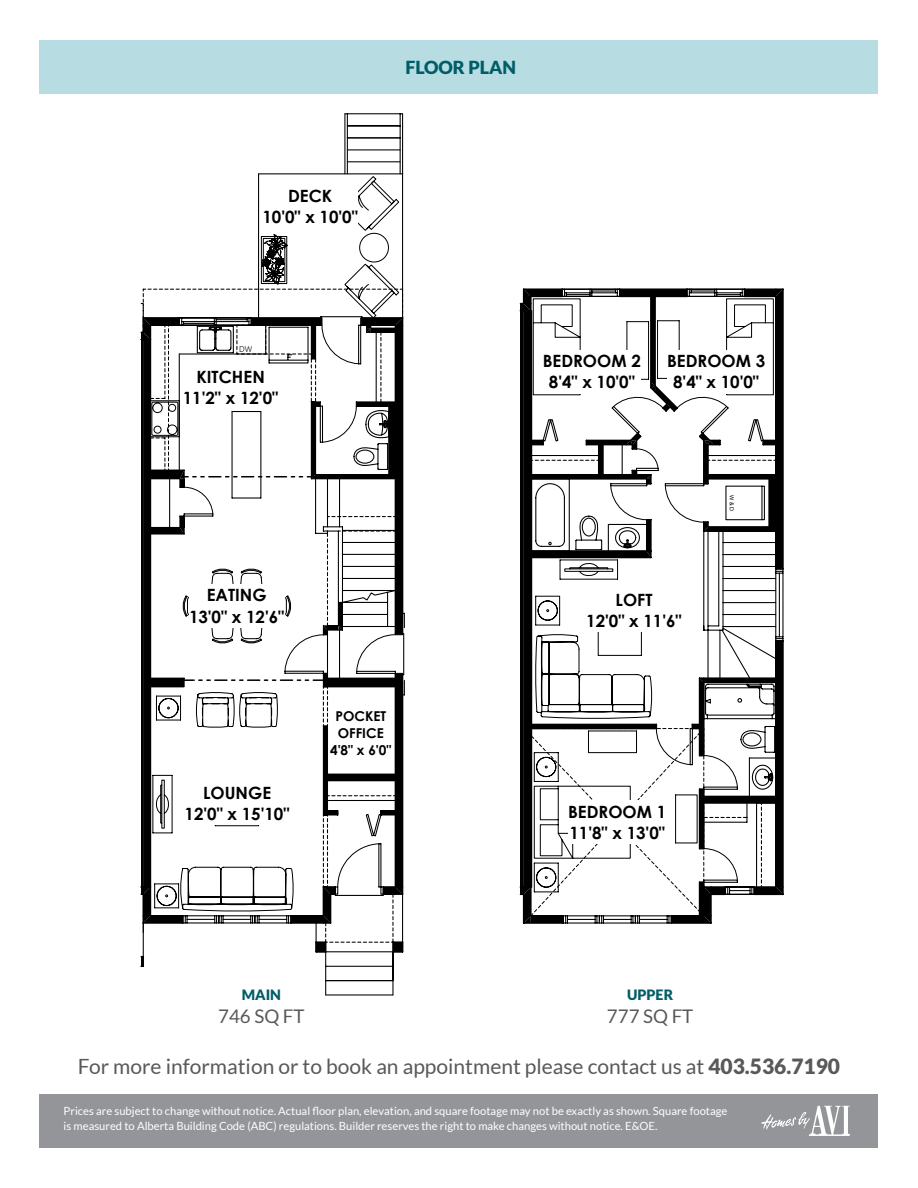
<style>
.page{position:relative;width:918px;height:1188px;background:#fff}
.page>*{position:absolute;margin:0;border:0;box-sizing:border-box;transform-origin:0 0}
.t1{font:21px "Lato";color:#58595b}
.t2{font:18.75px "Lato";color:#58595b}
.t3{font:900 18px "Lato";color:#005d67}
.t4{font:700 16.95px/21.6px "Century Gothic";color:#000;text-align:center}
.t5{font:900 14.25px "Lato";color:#005d67}
.t6{font:700 13.65px/17.2px "Century Gothic";color:#000;text-align:center}
.t7{font:11.25px/15.8px "Lato";color:#fff}
.t8{font:300 8.1px "Malgun Gothic";color:#000}
.t9{font:5.55px "Arial";color:#000}
.s1{font-weight:900}
</style>
<div class="page">
<div style="left:40px;top:1094px;width:838px;height:54px;background:#939598"></div>
<svg style="left:761px;top:1106px;width:89px;height:30px"></svg>
<div style="left:40px;top:40px;width:838px;height:54px;background:#b7dde2"></div>
<svg style="left:140px;top:113px;width:265px;height:883px"></svg>
<div style="left:359px;top:233px;width:30px;height:29px;border:1px solid #000;border-radius:50%"></div>
<div style="left:263px;top:185px;width:95px;height:43px;background:#fff"></div>
<div style="left:183px;top:366px;width:95px;height:43px;background:#fff"></div>
<div style="left:189px;top:584px;width:96px;height:44px;background:#fff"></div>
<div style="left:185px;top:782px;width:105px;height:43px;background:#fff"></div>
<div style="left:330px;top:707px;width:61px;height:52px;background:#fff"></div>
<svg style="left:519px;top:288px;width:265px;height:636px"></svg>
<div style="left:667px;top:350px;width:98px;height:43px;background:#fff"></div>
<div style="left:543px;top:350px;width:98px;height:43px;background:#fff"></div>
<div style="left:586px;top:589px;width:96px;height:43px;background:#fff"></div>
<div style="left:568px;top:801px;width:99px;height:43px;background:#fff"></div>
<h3 class="t4" style="left:262px;top:184px;width:97px">DECK<br>10'0" x 10'0"</h3>
<h3 class="t3" style="left:405px;top:57px;width:112px">FLOOR PLAN</h3>
<p class="t8" style="left:239px;top:344px;width:15px">DW</p>
<h3 class="t4" style="left:183px;top:365px;width:97px">KITCHEN<br>11'2" x 12'0"</h3>
<h3 class="t4" style="left:189px;top:584px;width:97px">EATING<br>13'0" x 12'6"</h3>
<h3 class="t4" style="left:185px;top:781px;width:106px">LOUNGE<br>12'0" x 15'10"</h3>
<p class="t6" style="left:330px;top:706px;width:63px">POCKET<br>OFFICE<br>4'8" x 6'0"</p>
<h3 class="t4" style="left:543px;top:349px;width:100px">BEDROOM 2<br>8'4" x 10'0"</h3>
<h3 class="t4" style="left:667px;top:349px;width:100px">BEDROOM 3<br>8'4" x 10'0"</h3>
<p class="t9" style="left:736px;top:495px;width:17px;rotate:90deg">W &amp; D</p>
<h3 class="t4" style="left:586px;top:588px;width:97px">LOFT<br>12'0" x 11'6"</h3>
<h3 class="t4" style="left:568px;top:800px;width:100px;text-align:left">BEDROOM 1<br>11'8" x 13'0"</h3>
<p class="t5" style="left:242px;top:987px;width:41px">MAIN</p>
<h2 class="t2" style="left:218px;top:1005px;width:88px">746 SQ FT</h2>
<p class="t5" style="left:627px;top:987px;width:48px">UPPER</p>
<h2 class="t2" style="left:607px;top:1005px;width:88px">777 SQ FT</h2>
<h1 class="t1" style="left:78px;top:1055px;width:764px">For more information or to book an appointment please contact us at <span class="s1">403.536.7190</span></h1>
<p class="t7" style="left:64px;top:1103px;width:665px">Prices are subject to change without notice. Actual floor plan, elevation, and square footage may not be exactly as shown. Square footage is measured to Alberta Building Code (ABC) regulations. Builder reserves the right to make changes without notice. E&amp;OE.</p>
</div>
